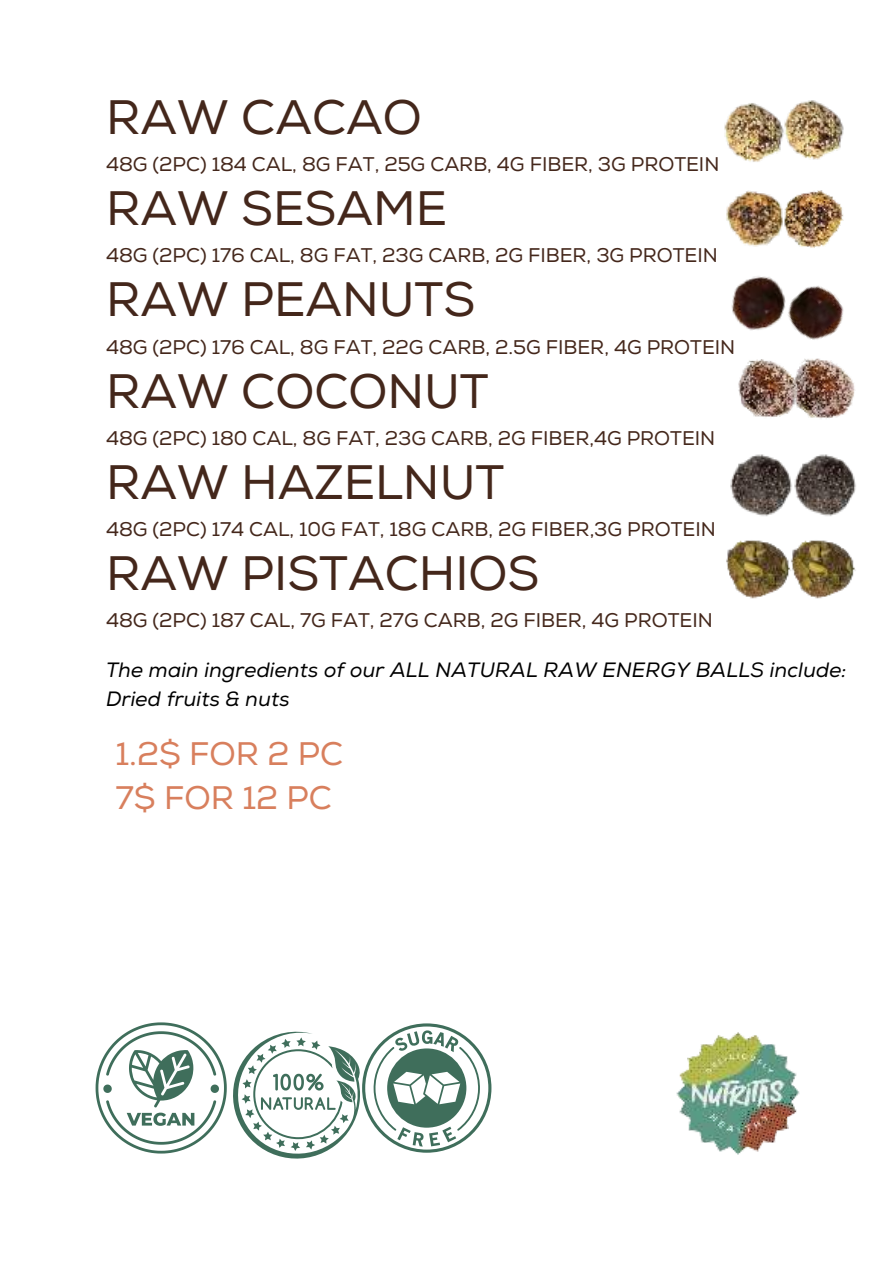
<style>
.page{position:relative;width:894px;height:1264px;background:#fff}
.page>*{position:absolute;margin:0;border:0;box-sizing:border-box;transform-origin:0 0}
.t1{font:48.3px "Nexa";color:#44271b}
.t2{font:32.55px/43.8px "Nexa";color:#d87f5d}
.t3{font:italic 20.7px/28.2px "Nexa";letter-spacing:.005em;color:#000}
.t4{font:19.8px "Nexa";color:#44271b}
</style>
<div class="page">
<img style="left:792px;top:100px;width:52px;height:60px">
<img style="left:724px;top:103px;width:68px;height:59px">
<img style="left:726px;top:190px;width:43px;height:57px">
<img style="left:769px;top:190px;width:75px;height:58px">
<img style="left:802px;top:358px;width:53px;height:61px">
<img style="left:738px;top:359px;width:64px;height:58px">
<img style="left:792px;top:285px;width:52px;height:55px">
<img style="left:731px;top:276px;width:61px;height:55px">
<svg style="left:233px;top:1023px;width:258px;height:135px"></svg>
<svg style="left:96px;top:1022px;width:131px;height:131px"></svg>
<img style="left:676px;top:1032px;width:124px;height:123px">
<img style="left:726px;top:540px;width:59px;height:59px">
<img style="left:730px;top:454px;width:62px;height:63px">
<img style="left:794px;top:454px;width:62px;height:63px">
<img style="left:785px;top:540px;width:71px;height:59px">
<h1 class="t1" style="left:106px;top:88px;width:317px">RAW CACAO</h1>
<p class="t4" style="left:106px;top:152px;width:614px">48G (2PC) 184 CAL, 8G FAT, 25G CARB, 4G FIBER, 3G PROTEIN</p>
<h1 class="t1" style="left:106px;top:180px;width:342px">RAW SESAME</h1>
<p class="t4" style="left:106px;top:244px;width:613px">48G (2PC) 176 CAL, 8G FAT, 23G CARB, 2G FIBER, 3G PROTEIN</p>
<h1 class="t1" style="left:106px;top:271px;width:371px">RAW PEANUTS</h1>
<p class="t4" style="left:106px;top:335px;width:630px">48G (2PC) 176 CAL, 8G FAT, 22G CARB, 2.5G FIBER, 4G PROTEIN</p>
<h1 class="t1" style="left:106px;top:362px;width:384px">RAW COCONUT</h1>
<p class="t4" style="left:106px;top:426px;width:610px">48G (2PC) 180 CAL, 8G FAT, 23G CARB, 2G FIBER,4G PROTEIN</p>
<h1 class="t1" style="left:106px;top:453px;width:399px">RAW HAZELNUT</h1>
<p class="t4" style="left:106px;top:517px;width:611px">48G (2PC) 174 CAL, 10G FAT, 18G CARB, 2G FIBER,3G PROTEIN</p>
<h1 class="t1" style="left:106px;top:544px;width:435px">RAW PISTACHIOS</h1>
<p class="t4" style="left:106px;top:608px;width:608px">48G (2PC) 187 CAL, 7G FAT, 27G CARB, 2G FIBER, 4G PROTEIN</p>
<p class="t3" style="left:106px;top:656px;width:742px">The main ingredients of our ALL NATURAL RAW ENERGY BALLS include:<br>Dried fruits &amp; nuts</p>
<h2 class="t2" style="left:115px;top:732px;width:229px">1.2$ FOR 2 PC<br>7$ FOR 12 PC</h2>
</div>
